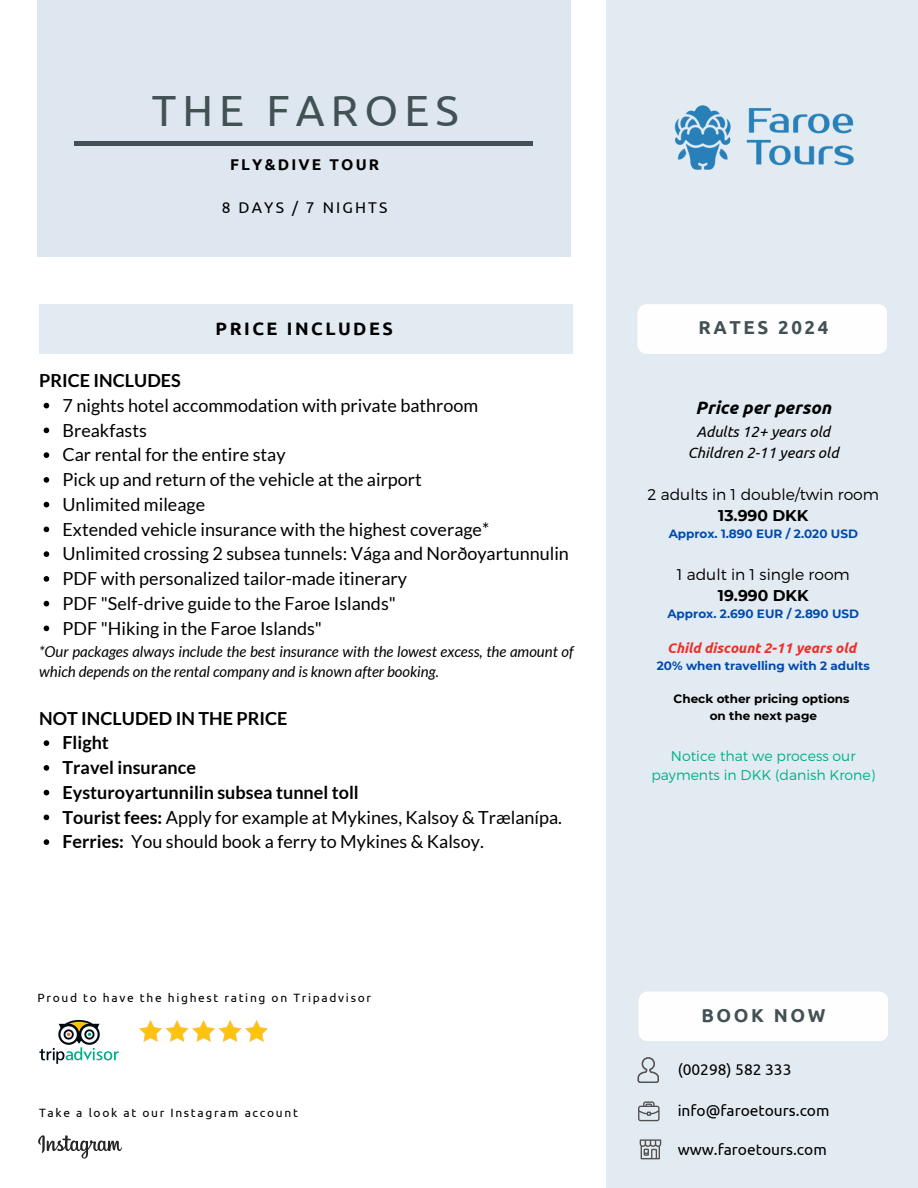
<style>
.page{position:relative;width:918px;height:1188px;background:#fff}
.page>*{position:absolute;margin:0;border:0;box-sizing:border-box;transform-origin:0 0}
.t1{font:43.65px "Ubuntu";letter-spacing:.14em;color:#425154}
.t2{font:700 18.75px "Ubuntu";letter-spacing:.14em;color:#425154}
.t3{font:18px "Lato";color:#000}
.t4{font:700 18px "Lato";color:#000}
.t5{font:italic 700 18px "Ubuntu";color:#000}
.t6{font:700 18px "Ubuntu";letter-spacing:.14em;color:#000}
.t7{font:15.6px "Ubuntu";color:#000}
.t8{font:300 15.6px "Montserrat";color:#000}
.t9{font:700 15.6px "Montserrat";color:#000}
.t10{font:15.6px "Ubuntu";letter-spacing:.14em;color:#000}
.t11{font:700 15.6px "Ubuntu";letter-spacing:.14em;color:#000}
.t12{font:italic 15px/20.2px "Lato";color:#000}
.t13{font:italic 15px "Ubuntu";color:#000}
.t14{font:300 14.1px/19px "Montserrat";color:#00b087;text-align:center}
.t15{font:italic 700 14.1px "Ubuntu";color:#ee2f27}
.t16{font:700 12px "Montserrat";color:#004aad}
.t17{font:12px "Ubuntu";letter-spacing:.14em;color:#000}
.t18{font:700 12px "Montserrat";color:#000}
.s1{font-weight:700}
</style>
<div class="page">
<div style="left:37px;top:0;width:534px;height:256px;background:#dee7ef"></div>
<div style="left:606px;top:0;width:312px;height:1188px;background:#e3ebf2"></div>
<hr style="left:75px;top:142px;width:458px;height:3px;background:#425154">
<svg style="left:637px;top:1057px;width:22px;height:26px"></svg>
<svg style="left:640px;top:1140px;width:21px;height:19px"></svg>
<svg style="left:638px;top:1101px;width:22px;height:20px"></svg>
<div style="left:39px;top:304px;width:533px;height:50px;background:#e3ebf2"></div>
<img style="left:674px;top:105px;width:180px;height:65px">
<svg style="left:38px;top:1135px;width:84px;height:24px"></svg>
<div style="left:638px;top:991px;width:250px;height:50px;background:#fefefe;border-radius:9px"></div>
<div style="left:637px;top:304px;width:250px;height:50px;background:#fefefe;border-radius:9px"></div>
<svg style="left:39px;top:1020px;width:80px;height:44px"></svg>
<svg style="left:139px;top:1020px;width:129px;height:22px"></svg>
<svg style="left:44px;top:403px;width:5px;height:5px"></svg>
<svg style="left:44px;top:428px;width:5px;height:5px"></svg>
<svg style="left:44px;top:452px;width:5px;height:6px"></svg>
<svg style="left:44px;top:477px;width:5px;height:6px"></svg>
<svg style="left:44px;top:502px;width:5px;height:5px"></svg>
<svg style="left:44px;top:527px;width:5px;height:5px"></svg>
<svg style="left:44px;top:551px;width:5px;height:6px"></svg>
<svg style="left:44px;top:576px;width:5px;height:6px"></svg>
<svg style="left:44px;top:601px;width:5px;height:5px"></svg>
<svg style="left:44px;top:626px;width:5px;height:5px"></svg>
<svg style="left:44px;top:740px;width:5px;height:6px"></svg>
<svg style="left:44px;top:765px;width:5px;height:6px"></svg>
<svg style="left:44px;top:790px;width:5px;height:5px"></svg>
<svg style="left:44px;top:815px;width:5px;height:5px"></svg>
<svg style="left:44px;top:839px;width:5px;height:6px"></svg>
<p class="t1" style="left:152px;top:85px;width:308px">THE FAROES</p>
<p class="t11" style="left:230px;top:156px;width:151px">FLY&amp;DIVE TOUR</p>
<p class="t10" style="left:222px;top:198px;width:167px">8 DAYS / 7 NIGHTS</p>
<p class="t4" style="left:39px;top:369px;width:143px">PRICE INCLUDES</p>
<p class="t6" style="left:216px;top:318px;width:179px">PRICE INCLUDES</p>
<p class="t3" style="left:63px;top:394px;width:417px">7 nights hotel accommodation with private bathroom</p>
<p class="t3" style="left:63px;top:419px;width:86px">Breakfasts</p>
<p class="t3" style="left:63px;top:444px;width:225px">Car rental for the entire stay</p>
<p class="t3" style="left:63px;top:468px;width:361px">Pick up and return of the vehicle at the airport</p>
<p class="t3" style="left:63px;top:493px;width:144px">Unlimited mileage</p>
<p class="t3" style="left:63px;top:518px;width:428px">Extended vehicle insurance with the highest coverage*</p>
<p class="t3" style="left:63px;top:543px;width:508px">Unlimited crossing 2 subsea tunnels: Vága and Norðoyartunnulin</p>
<p class="t3" style="left:63px;top:567px;width:346px">PDF with personalized tailor-made itinerary</p>
<p class="t3" style="left:63px;top:592px;width:335px">PDF "Self-drive guide to the Faroe Islands"</p>
<p class="t3" style="left:63px;top:617px;width:261px">PDF "Hiking in the Faroe Islands"</p>
<p class="t12" style="left:39px;top:641px;width:536px">*Our packages always include the best insurance with the lowest excess, the amount of which depends on the rental company and is known after booking.</p>
<p class="t4" style="left:39px;top:707px;width:250px">NOT INCLUDED IN THE PRICE</p>
<p class="t4" style="left:63px;top:732px;width:48px">Flight</p>
<p class="t4" style="left:63px;top:756px;width:135px">Travel insurance</p>
<p class="t4" style="left:63px;top:781px;width:298px">Eysturoyartunnilin subsea tunnel toll</p>
<p class="t3" style="left:63px;top:806px;width:501px"><span class="s1">Tourist fees:</span> Apply for example at Mykines, Kalsoy &amp; Trælanípa.</p>
<p class="t3" style="left:63px;top:831px;width:423px"><span class="s1">Ferries:</span> You should book a ferry to Mykines &amp; Kalsoy.</p>
<p class="t17" style="left:37px;top:990px;width:335px">Proud to have the highest rating on Tripadvisor</p>
<p class="t17" style="left:39px;top:1105px;width:260px">Take a look at our Instagram account</p>
<p class="t2" style="left:698px;top:317px;width:131px">RATES 2024</p>
<p class="t5" style="left:696px;top:398px;width:137px">Price per person</p>
<p class="t13" style="left:697px;top:423px;width:135px">Adults 12+ years old</p>
<p class="t13" style="left:688px;top:444px;width:152px">Children 2-11 years old</p>
<p class="t8" style="left:647px;top:485px;width:233px">2 adults in 1 double/twin room</p>
<p class="t9" style="left:718px;top:506px;width:91px">13.990 DKK</p>
<p class="t16" style="left:669px;top:527px;width:191px">Approx. 1.890 EUR / 2.020 USD</p>
<p class="t8" style="left:677px;top:565px;width:175px">1 adult in 1 single room</p>
<p class="t9" style="left:718px;top:586px;width:92px">19.990 DKK</p>
<p class="t16" style="left:667px;top:607px;width:193px">Approx. 2.690 EUR / 2.890 USD</p>
<p class="t15" style="left:667px;top:640px;width:190px">Child discount 2-11 years old</p>
<p class="t16" style="left:657px;top:659px;width:214px">20% when travelling with 2 adults</p>
<p class="t18" style="left:674px;top:692px;width:177px">Check other pricing options</p>
<p class="t18" style="left:710px;top:709px;width:109px">on the next page</p>
<p class="t14" style="left:651px;top:746px;width:225px">Notice that we process our payments in DKK (danish Krone)</p>
<p class="t2" style="left:701px;top:1004px;width:126px">BOOK NOW</p>
<p class="t7" style="left:678px;top:1061px;width:115px">(00298) 582 333</p>
<p class="t7" style="left:678px;top:1102px;width:153px">info@faroetours.com</p>
<p class="t7" style="left:678px;top:1141px;width:151px">www.faroetours.com</p>
</div>
